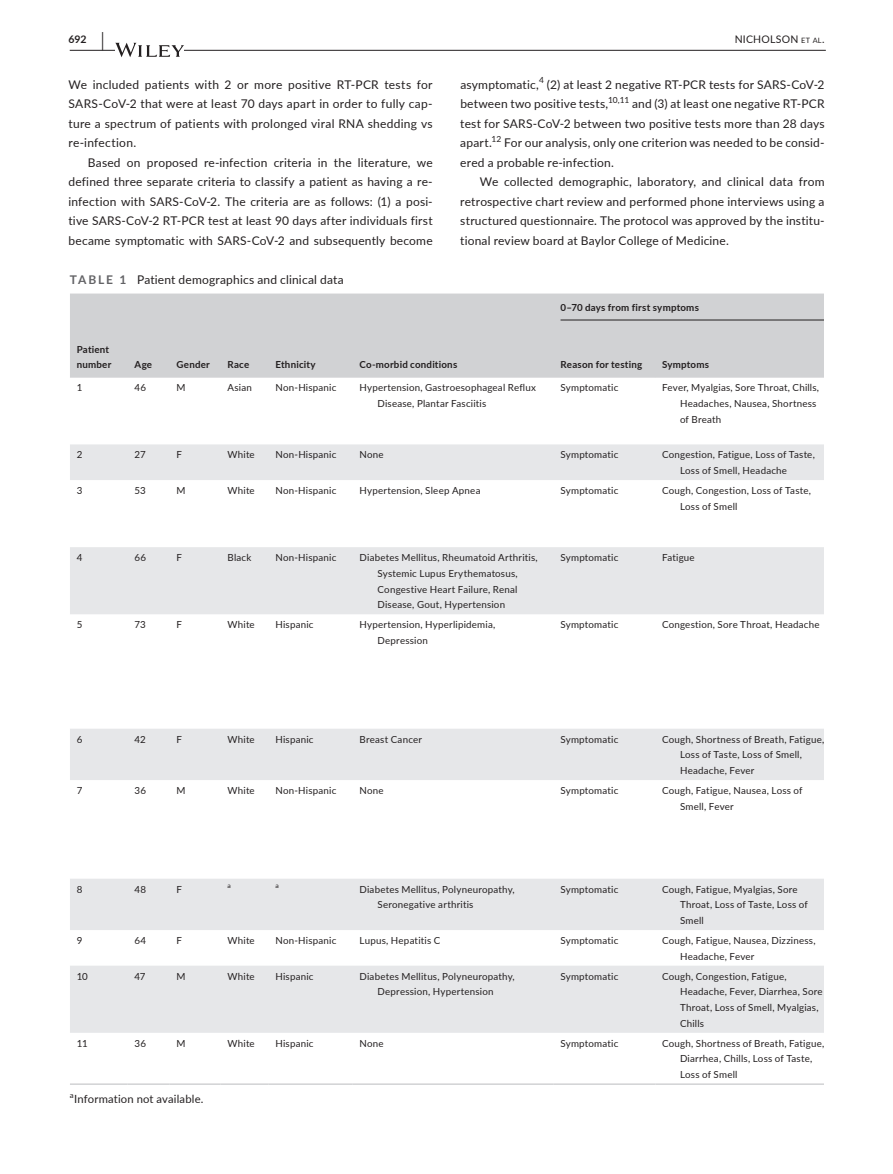
<style>
.page{position:relative;width:893px;height:1174px;background:#fff}
.page>*{position:absolute;margin:0;border:0;box-sizing:border-box;transform-origin:0 0}
.t1{font:12px/19.5px "Lato";letter-spacing:.015em;color:#231f20;text-align:justify}
.t2{font:11.25px "Lato";letter-spacing:.015em;color:#231f20}
.t3{font:10.5px "Lato";letter-spacing:.02em;color:#231f20}
.t4{font:700 10.5px "Lato";color:#231f20}
.t5{font:9.75px/15.8px "Lato";letter-spacing:.02em;color:#231f20}
.t6{font:700 9.75px/15.8px "Lato";letter-spacing:.02em;color:#231f20}
.t7{font:7.8px "Lato";color:#231f20}
.t8{font:6.9px "Lato";color:#231f20}
.s1{font-size:19.5px}
.s2{font-weight:700;color:#636366}
.s3{font-size:7.35px}
</style>
<div class="page">
<div style="left:70px;top:293px;width:754px;height:85px;background:#d1d2d4"></div>
<svg style="left:70px;top:444px;width:754px;height:588px"></svg>
<hr style="left:70px;top:1083px;width:58px;height:1px;background:#d1d2d4">
<hr style="left:128px;top:1083px;width:42px;height:1px;background:#d1d2d4">
<hr style="left:170px;top:1083px;width:51px;height:1px;background:#d1d2d4">
<hr style="left:221px;top:1083px;width:48px;height:1px;background:#d1d2d4">
<hr style="left:269px;top:1083px;width:84px;height:1px;background:#d1d2d4">
<hr style="left:353px;top:1083px;width:201px;height:1px;background:#d1d2d4">
<hr style="left:554px;top:1083px;width:101px;height:1px;background:#d1d2d4">
<hr style="left:655px;top:1083px;width:238px;height:1px;background:#d1d2d4">
<hr style="left:560px;top:320px;width:333px;height:1px;background:#231f20">
<div style="left:824px;top:274px;width:69px;height:829px;background:#fff"></div>
<hr style="left:70px;top:50px;width:756px;height:1px;background:#231f20">
<svg style="left:115px;top:43px;width:69px;height:14px"></svg>
<p class="t4" style="left:68px;top:31px;width:37px">692 <span class="s1">|</span></p>
<p class="t1" style="left:68px;top:74px;width:366px">We included patients with 2 or more positive RT-PCR tests for SARS-CoV-2 that were at least 70 days apart in order to fully cap&shy;ture a spectrum of patients with prolonged viral RNA shedding vs re-infection.</p>
<p class="t1" style="left:68px;top:152px;width:366px;text-indent:20px">Based on proposed re-infection criteria in the literature, we defined three separate criteria to classify a patient as having a re&shy;infection with SARS-CoV-2. The criteria are as follows: (1) a posi&shy;tive SARS-CoV-2 RT-PCR test at least 90 days after individuals first became symptomatic with SARS-CoV-2 and subsequently become</p>
<p class="t1" style="left:70px;top:269px;width:275px"><span class="s2">TABLE 1</span> Patient demographics and clinical data</p>
<p class="t3" style="left:735px;top:31px;width:91px">NICHOLSON <span class="s3">et al</span>.</p>
<p class="t1" style="left:460px;top:74px;width:366px">asymptomatic,<sup>4</sup> (2) at least 2 negative RT-PCR tests for SARS-CoV-2 between two positive tests,<sup>10,11</sup> and (3) at least one negative RT-PCR test for SARS-CoV-2 between two positive tests more than 28 days apart.<sup>12</sup> For our analysis, only one criterion was needed to be consid&shy;ered a probable re-infection.</p>
<p class="t1" style="left:460px;top:171px;width:366px;text-indent:20px">We collected demographic, laboratory, and clinical data from retrospective chart review and performed phone interviews using a structured questionnaire. The protocol was approved by the institu&shy;tional review board at Baylor College of Medicine.</p>
<p class="t6" style="left:560px;top:299px;width:140px">0–70 days from first symptoms</p>
<p class="t6" style="left:77px;top:341px;width:36px">Patient number</p>
<p class="t6" style="left:134px;top:356px;width:19px">Age</p>
<p class="t6" style="left:176px;top:356px;width:35px">Gender</p>
<p class="t6" style="left:228px;top:356px;width:23px">Race</p>
<p class="t6" style="left:275px;top:356px;width:42px">Ethnicity</p>
<p class="t6" style="left:359px;top:356px;width:99px">Co-morbid conditions</p>
<p class="t6" style="left:560px;top:356px;width:83px">Reason for testing</p>
<p class="t6" style="left:662px;top:356px;width:49px">Symptoms</p>
<p class="t5" style="left:77px;top:379px;width:7px">1</p>
<p class="t5" style="left:134px;top:379px;width:13px">46</p>
<p class="t5" style="left:176px;top:379px;width:11px">M</p>
<p class="t5" style="left:228px;top:379px;width:26px">Asian</p>
<p class="t5" style="left:275px;top:379px;width:62px">Non-Hispanic</p>
<p class="t5" style="left:378px;top:379px;width:160px;text-indent:-18px">Hypertension, Gastroesophageal Reflux<br>Disease, Plantar Fasciitis</p>
<p class="t5" style="left:561px;top:379px;width:59px">Symptomatic</p>
<p class="t5" style="left:680px;top:379px;width:141px;text-indent:-18px">Fever, Myalgias, Sore Throat, Chills,<br>Headaches, Nausea, Shortness of Breath</p>
<p class="t5" style="left:77px;top:446px;width:7px">2</p>
<p class="t5" style="left:134px;top:446px;width:13px">27</p>
<p class="t5" style="left:176px;top:446px;width:7px">F</p>
<p class="t5" style="left:228px;top:446px;width:29px">White</p>
<p class="t5" style="left:275px;top:446px;width:62px">Non-Hispanic</p>
<p class="t5" style="left:360px;top:446px;width:26px">None</p>
<p class="t5" style="left:561px;top:446px;width:59px">Symptomatic</p>
<p class="t5" style="left:680px;top:446px;width:136px;text-indent:-18px">Congestion, Fatigue, Loss of Taste,<br>Loss of Smell, Headache</p>
<p class="t5" style="left:77px;top:482px;width:7px">3</p>
<p class="t5" style="left:134px;top:482px;width:13px">53</p>
<p class="t5" style="left:176px;top:482px;width:11px">M</p>
<p class="t5" style="left:228px;top:482px;width:29px">White</p>
<p class="t5" style="left:275px;top:482px;width:62px">Non-Hispanic</p>
<p class="t5" style="left:360px;top:482px;width:122px">Hypertension, Sleep Apnea</p>
<p class="t5" style="left:561px;top:482px;width:59px">Symptomatic</p>
<p class="t5" style="left:680px;top:482px;width:133px;text-indent:-18px">Cough, Congestion, Loss of Taste,<br>Loss of Smell</p>
<p class="t5" style="left:77px;top:549px;width:7px">4</p>
<p class="t5" style="left:134px;top:549px;width:13px">66</p>
<p class="t5" style="left:176px;top:549px;width:7px">F</p>
<p class="t5" style="left:228px;top:549px;width:25px">Black</p>
<p class="t5" style="left:275px;top:549px;width:62px">Non-Hispanic</p>
<p class="t5" style="left:378px;top:549px;width:162px;text-indent:-18px">Diabetes Mellitus, Rheumatoid Arthritis, Systemic Lupus Erythematosus, Congestive Heart Failure, Renal Disease, Gout, Hypertension</p>
<p class="t5" style="left:561px;top:549px;width:59px">Symptomatic</p>
<p class="t5" style="left:662px;top:549px;width:34px">Fatigue</p>
<p class="t5" style="left:77px;top:616px;width:7px">5</p>
<p class="t5" style="left:134px;top:616px;width:13px">73</p>
<p class="t5" style="left:176px;top:616px;width:7px">F</p>
<p class="t5" style="left:228px;top:616px;width:29px">White</p>
<p class="t5" style="left:275px;top:616px;width:40px">Hispanic</p>
<p class="t5" style="left:377px;top:616px;width:119px;text-indent:-18px">Hypertension, Hyperlipidemia,<br>Depression</p>
<p class="t5" style="left:560px;top:616px;width:59px">Symptomatic</p>
<p class="t5" style="left:662px;top:616px;width:159px">Congestion, Sore Throat, Headache</p>
<p class="t5" style="left:77px;top:730px;width:7px">6</p>
<p class="t5" style="left:134px;top:730px;width:13px">42</p>
<p class="t5" style="left:176px;top:730px;width:7px">F</p>
<p class="t5" style="left:228px;top:730px;width:29px">White</p>
<p class="t5" style="left:275px;top:730px;width:40px">Hispanic</p>
<p class="t5" style="left:359px;top:730px;width:64px">Breast Cancer</p>
<p class="t5" style="left:560px;top:730px;width:59px">Symptomatic</p>
<p class="t5" style="left:680px;top:730px;width:146px;text-indent:-18px">Cough, Shortness of Breath, Fatigue,<br>Loss of Taste, Loss of Smell,<br>Headache, Fever</p>
<p class="t5" style="left:77px;top:782px;width:7px">7</p>
<p class="t5" style="left:134px;top:782px;width:13px">36</p>
<p class="t5" style="left:176px;top:782px;width:11px">M</p>
<p class="t5" style="left:228px;top:782px;width:29px">White</p>
<p class="t5" style="left:275px;top:782px;width:62px">Non-Hispanic</p>
<p class="t5" style="left:360px;top:782px;width:26px">None</p>
<p class="t5" style="left:561px;top:782px;width:59px">Symptomatic</p>
<p class="t5" style="left:680px;top:782px;width:124px;text-indent:-18px">Cough, Fatigue, Nausea, Loss of<br>Smell, Fever</p>
<p class="t5" style="left:77px;top:880px;width:7px">8</p>
<p class="t5" style="left:134px;top:880px;width:13px">48</p>
<p class="t5" style="left:176px;top:880px;width:7px">F</p>
<p class="t8" style="left:227px;top:880px;width:5px">a</p>
<p class="t8" style="left:275px;top:880px;width:5px">a</p>
<p class="t5" style="left:377px;top:880px;width:139px;text-indent:-18px">Diabetes Mellitus, Polyneuropathy,<br>Seronegative arthritis</p>
<p class="t5" style="left:560px;top:880px;width:59px">Symptomatic</p>
<p class="t5" style="left:680px;top:880px;width:129px;text-indent:-18px">Cough, Fatigue, Myalgias, Sore<br>Throat, Loss of Taste, Loss of<br>Smell</p>
<p class="t5" style="left:77px;top:932px;width:7px">9</p>
<p class="t5" style="left:134px;top:932px;width:13px">64</p>
<p class="t5" style="left:176px;top:932px;width:7px">F</p>
<p class="t5" style="left:228px;top:932px;width:29px">White</p>
<p class="t5" style="left:275px;top:932px;width:62px">Non-Hispanic</p>
<p class="t5" style="left:360px;top:932px;width:82px">Lupus, Hepatitis C</p>
<p class="t5" style="left:561px;top:932px;width:59px">Symptomatic</p>
<p class="t5" style="left:680px;top:932px;width:137px;text-indent:-18px">Cough, Fatigue, Nausea, Dizziness,<br>Headache, Fever</p>
<p class="t5" style="left:77px;top:967px;width:13px">10</p>
<p class="t5" style="left:134px;top:967px;width:13px">47</p>
<p class="t5" style="left:176px;top:967px;width:11px">M</p>
<p class="t5" style="left:228px;top:967px;width:29px">White</p>
<p class="t5" style="left:275px;top:967px;width:40px">Hispanic</p>
<p class="t5" style="left:359px;top:967px;width:157px;text-align:center">Diabetes Mellitus, Polyneuropathy,<br>Depression, Hypertension</p>
<p class="t5" style="left:560px;top:967px;width:59px">Symptomatic</p>
<p class="t5" style="left:680px;top:967px;width:144px;text-indent:-18px">Cough, Congestion, Fatigue,<br>Headache, Fever, Diarrhea, Sore<br>Throat, Loss of Smell, Myalgias,<br>Chills</p>
<p class="t5" style="left:77px;top:1034px;width:13px">11</p>
<p class="t5" style="left:134px;top:1034px;width:13px">36</p>
<p class="t5" style="left:176px;top:1034px;width:11px">M</p>
<p class="t5" style="left:228px;top:1034px;width:29px">White</p>
<p class="t5" style="left:275px;top:1034px;width:40px">Hispanic</p>
<p class="t5" style="left:359px;top:1034px;width:26px">None</p>
<p class="t5" style="left:560px;top:1034px;width:59px">Symptomatic</p>
<p class="t5" style="left:680px;top:1034px;width:146px;text-indent:-18px">Cough, Shortness of Breath, Fatigue,<br>Diarrhea, Chills, Loss of Taste,<br>Loss of Smell</p>
<p class="t7" style="left:70px;top:1089px;width:5px">a</p>
<p class="t2" style="left:74px;top:1090px;width:131px">Information not available.</p>
</div>
